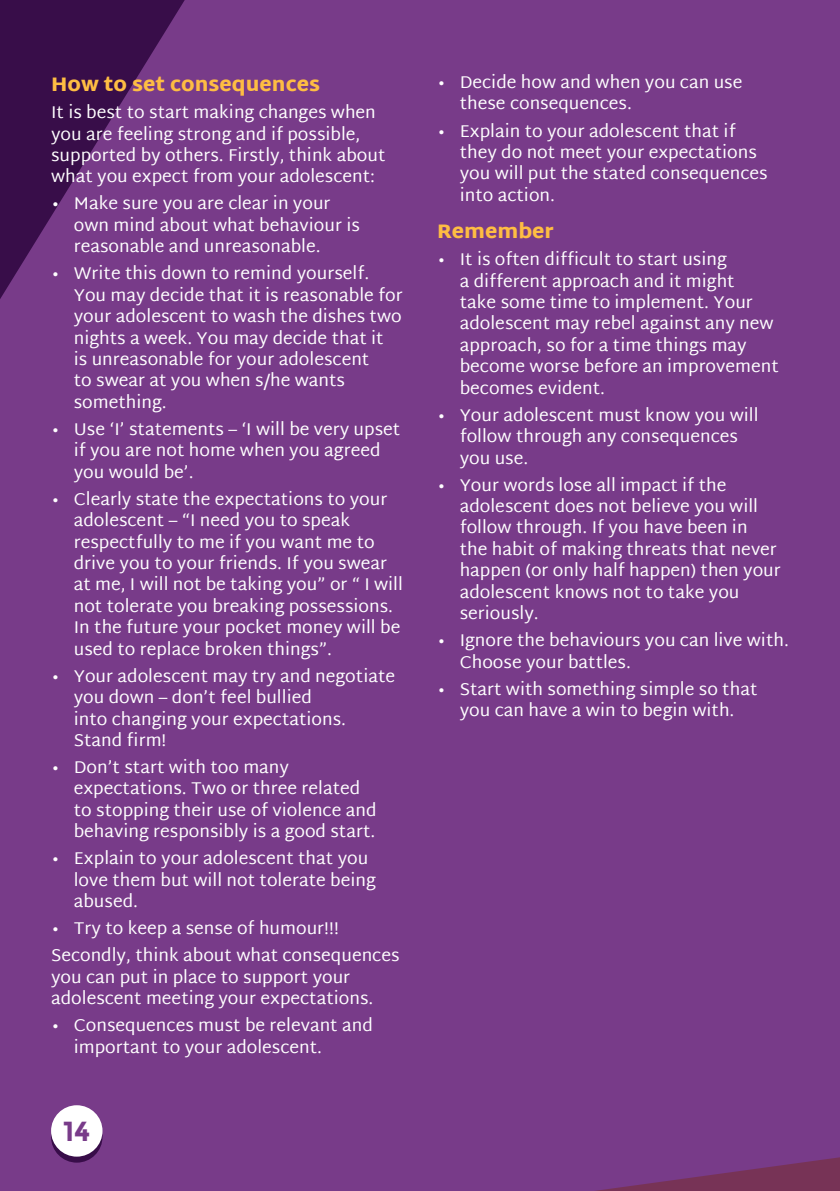
<style>
.page{position:relative;width:840px;height:1191px;background:#fff}
.page>*{position:absolute;margin:0;border:0;box-sizing:border-box;transform-origin:0 0}
.t1{font:700 27.6px "Montserrat";color:#783b89}
.Sub_head{font:900 20px "Martel Sans";color:#febd43}
.Body_copy{font:17.4px/21.4px "Martel Sans";color:#fff}
</style>
<div class="page">
<div style="left:0;top:0;width:839px;height:1191px;background:#783b89"></div>
<svg style="left:595px;top:1157px;width:244px;height:34px"></svg>
<svg style="left:51px;top:1111px;width:51px;height:51px"></svg>
<div style="left:51px;top:1105px;width:51px;height:51px;background:#fff;border-radius:50%"></div>
<svg style="left:0;top:0;width:185px;height:299px"></svg>
<p class="Sub_head" style="left:51px;top:72px;width:270px">How to set consequences</p>
<p class="Body_copy" style="left:51px;top:101px;width:336px">It is best to start making changes when you are feeling strong and if possible, supported by others. Firstly, think about what you expect from your adolescent:</p>
<p class="Body_copy" style="left:74px;top:193px;width:287px;text-indent:-23px">• Make sure you are clear in your own mind about what behaviour is reasonable and unreasonable.</p>
<p class="Body_copy" style="left:74px;top:263px;width:330px;text-indent:-23px">• Write this down to remind yourself.<br>You may decide that it is reasonable for your adolescent to wash the dishes two nights a week. You may decide that it<br>is unreasonable for your adolescent<br>to swear at you when s/he wants something.</p>
<p class="Body_copy" style="left:74px;top:418px;width:328px;text-indent:-23px">• Use ‘I’ statements – ‘I will be very upset if you are not home when you agreed you would be’.</p>
<p class="Body_copy" style="left:74px;top:488px;width:330px;text-indent:-23px">• Clearly state the expectations to your adolescent – “I need you to speak respectfully to me if you want me to drive you to your friends. If you swear at me, I will not be taking you” or “ I will not tolerate you breaking possessions.<br>In the future your pocket money will be used to replace broken things”.</p>
<p class="Body_copy" style="left:74px;top:665px;width:323px;text-indent:-23px">• Your adolescent may try and negotiate you down – don’t feel bullied<br>into changing your expectations.<br>Stand firm!</p>
<p class="Body_copy" style="left:74px;top:756px;width:304px;text-indent:-23px">• Don’t start with too many expectations. Two or three related to stopping their use of violence and behaving responsibly is a good start.</p>
<p class="Body_copy" style="left:74px;top:847px;width:303px;text-indent:-23px">• Explain to your adolescent that you love them but will not tolerate being abused.</p>
<p class="Body_copy" style="left:51px;top:917px;width:289px">• Try to keep a sense of humour!!!</p>
<p class="Body_copy" style="left:51px;top:944px;width:350px">Secondly, think about what consequences you can put in place to support your adolescent meeting your expectations.</p>
<p class="Body_copy" style="left:74px;top:1014px;width:300px;text-indent:-23px">• Consequences must be relevant and important to your adolescent.</p>
<h1 class="t1" style="left:63px;top:1114px;width:29px">14</h1>
<p class="Body_copy" style="left:459px;top:71px;width:284px;text-indent:-23px">• Decide how and when you can use these consequences.</p>
<p class="Body_copy" style="left:459px;top:120px;width:309px;text-indent:-23px">• Explain to your adolescent that if they do not meet your expectations you will put the stated consequences into action.</p>
<p class="Sub_head" style="left:437px;top:219px;width:118px">Remember</p>
<p class="Body_copy" style="left:459px;top:248px;width:320px;text-indent:-23px">• It is often difficult to start using<br>a different approach and it might<br>take some time to implement. Your adolescent may rebel against any new approach, so for a time things may become worse before an improvement becomes evident.</p>
<p class="Body_copy" style="left:459px;top:404px;width:300px;text-indent:-23px">• Your adolescent must know you will follow through any consequences you use.</p>
<p class="Body_copy" style="left:459px;top:474px;width:322px;text-indent:-23px">• Your words lose all impact if the adolescent does not believe you will follow through. If you have been in<br>the habit of making threats that never happen (or only half happen) then your adolescent knows not to take you seriously.</p>
<p class="Body_copy" style="left:459px;top:629px;width:330px;text-indent:-23px">• Ignore the behaviours you can live with.<br>Choose your battles.</p>
<p class="Body_copy" style="left:437px;top:678px;width:322px;text-align:center">• Start with something simple so that you can have a win to begin with.</p>
</div>
